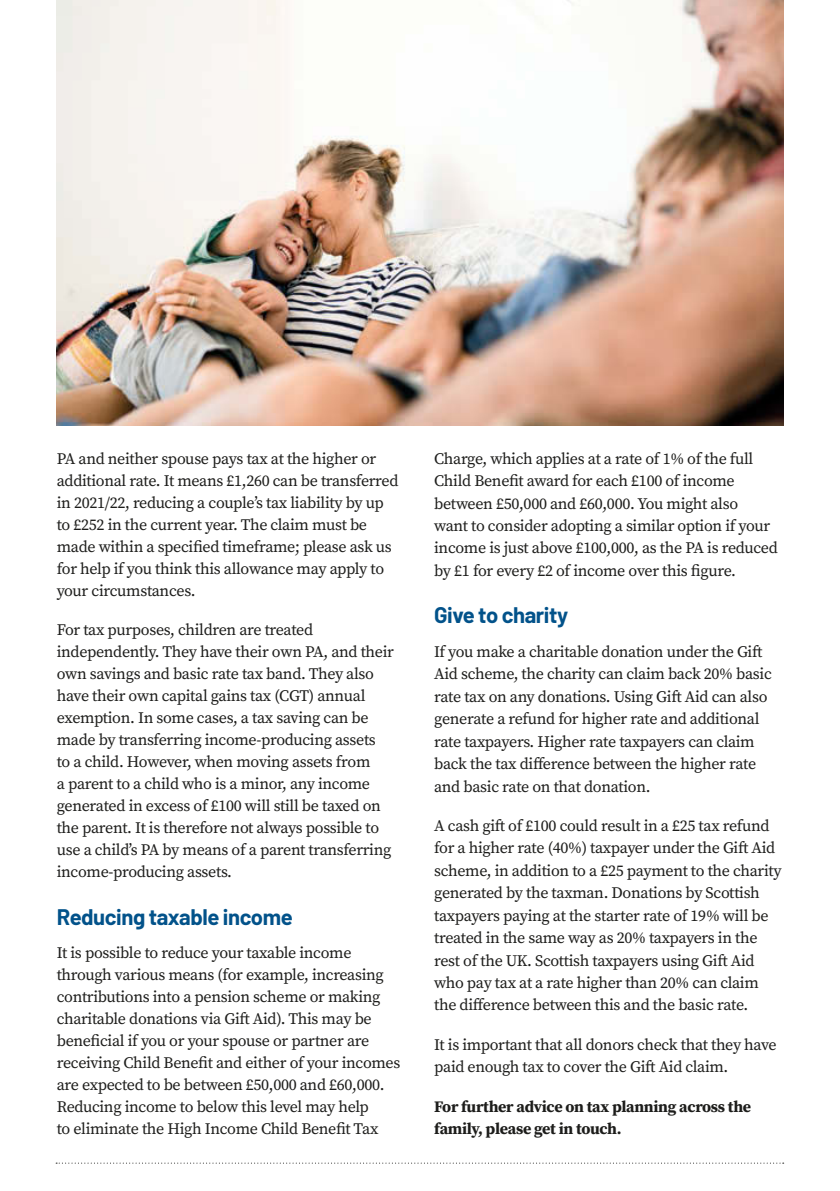
<style>
.page{position:relative;width:840px;height:1191px;background:#fff}
.page>*{position:absolute;margin:0;border:0;box-sizing:border-box;transform-origin:0 0}
.t1{font:700 22px "Barlow";letter-spacing:-.02em;color:#02528a}
.t2{font:16px/22px "Source Serif Pro";letter-spacing:-.02em;color:#1d1d1b}
.t3{font:700 16px/22.4px "Source Serif Pro";letter-spacing:-.02em;color:#1d1d1b}
</style>
<div class="page">
<svg style="left:56px;top:1162px;width:727px;height:1px"></svg>
<img style="left:57px;top:0;width:725px;height:425px">
<p class="t2" style="left:57px;top:447px;width:343px">PA and neither spouse pays tax at the higher or additional rate. It means £1,260 can be transferred in 2021/22, reducing a couple’s tax liability by up to £252 in the current year. The claim must be made within a specified timeframe; please ask us for help if you think this allowance may apply to your circumstances.</p>
<p class="t2" style="left:57px;top:618px;width:338px">For tax purposes, children are treated independently. They have their own PA, and their own savings and basic rate tax band. They also have their own capital gains tax (CGT) annual exemption. In some cases, a tax saving can be made by transferring income-producing assets<br>to a child. However, when moving assets from<br>a parent to a child who is a minor, any income generated in excess of £100 will still be taxed on the parent. It is therefore not always possible to use a child’s PA by means of a parent transferring income-producing assets.</p>
<h1 class="t1" style="left:57px;top:900px;width:237px">Reducing taxable income</h1>
<p class="t2" style="left:57px;top:941px;width:345px">It is possible to reduce your taxable income through various means (for example, increasing contributions into a pension scheme or making charitable donations via Gift Aid). This may be beneficial if you or your spouse or partner are receiving Child Benefit and either of your incomes are expected to be between £50,000 and £60,000.<br>Reducing income to below this level may help<br>to eliminate the High Income Child Benefit Tax</p>
<p class="t2" style="left:434px;top:447px;width:345px">Charge, which applies at a rate of 1% of the full Child Benefit award for each £100 of income between £50,000 and £60,000. You might also<br>want to consider adopting a similar option if your income is just above £100,000, as the PA is reduced by £1 for every £2 of income over this figure.</p>
<h1 class="t1" style="left:434px;top:599px;width:135px">Give to charity</h1>
<p class="t2" style="left:434px;top:640px;width:339px">If you make a charitable donation under the Gift Aid scheme, the charity can claim back 20% basic rate tax on any donations. Using Gift Aid can also generate a refund for higher rate and additional rate taxpayers. Higher rate taxpayers can claim back the tax difference between the higher rate and basic rate on that donation.</p>
<p class="t2" style="left:434px;top:814px;width:349px">A cash gift of £100 could result in a £25 tax refund for a higher rate (40%) taxpayer under the Gift Aid scheme, in addition to a £25 payment to the charity generated by the taxman. Donations by Scottish taxpayers paying at the starter rate of 19% will be treated in the same way as 20% taxpayers in the rest of the UK. Scottish taxpayers using Gift Aid who pay tax at a rate higher than 20% can claim the difference between this and the basic rate.</p>
<p class="t2" style="left:434px;top:1033px;width:344px">It is important that all donors check that they have paid enough tax to cover the Gift Aid claim.</p>
<p class="t3" style="left:434px;top:1095px;width:318px">For further advice on tax planning across the family, please get in touch.</p>
</div>
